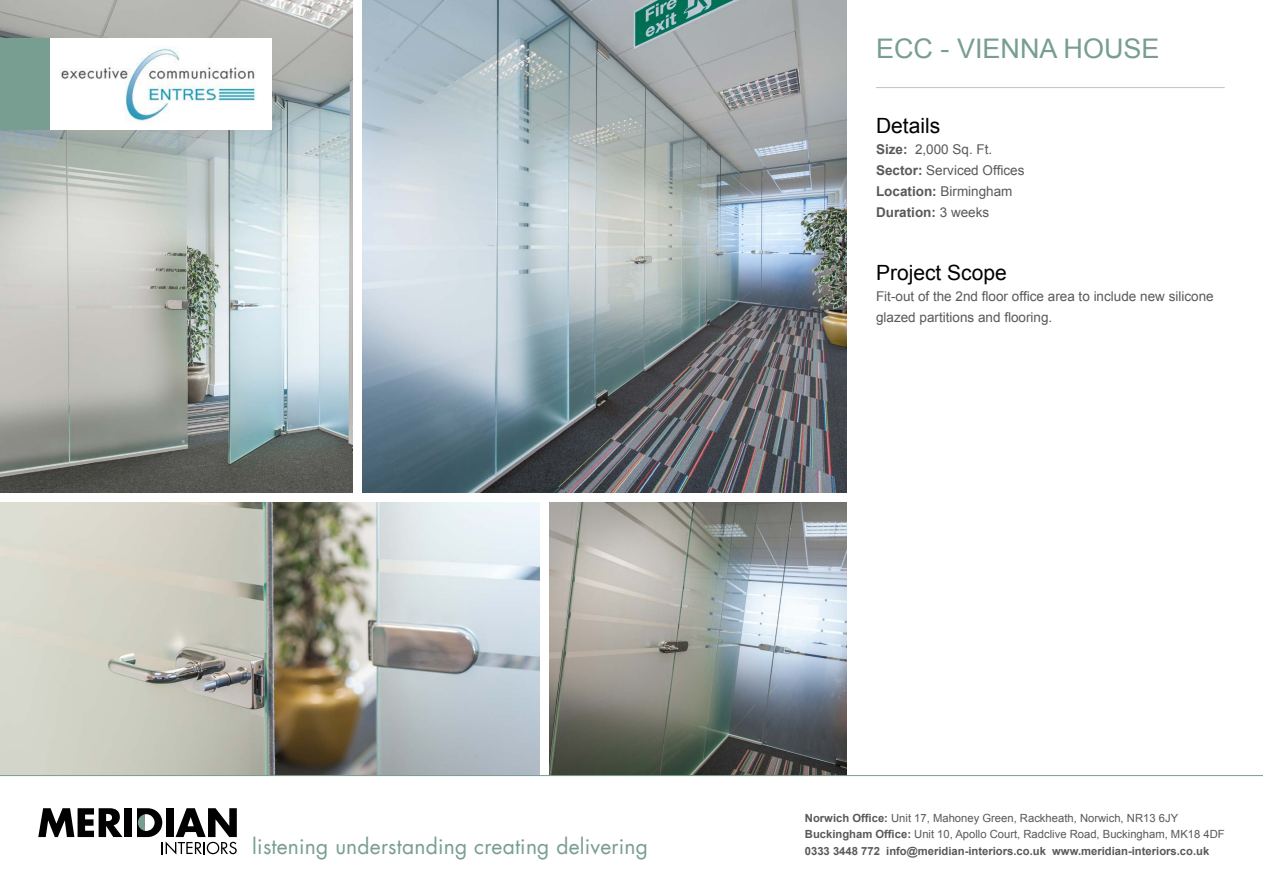
<style>
.page{position:relative;width:1263px;height:893px;background:#fff}
.page>*{position:absolute;margin:0;border:0;box-sizing:border-box;transform-origin:0 0}
.t1{font:27px "Arial";color:#789e91}
.t2{font:21px "Futura LT";letter-spacing:.01em;color:#789e91}
.t3{font:21px "Arial";color:#000}
.t4{font:13.5px/21px "Arial";color:#58595b}
.t5{font:11.25px/16.5px "Arial";color:#58595b}
.t6{font:700 11.25px "Arial";color:#58595b}
.s1{font-weight:700}
</style>
<div class="page">
<img style="left:0;top:0;width:353px;height:493px">
<img style="left:362px;top:0;width:484px;height:493px">
<svg style="left:0;top:502px;width:540px;height:273px;background:#bcbcb2"></svg>
<svg style="left:549px;top:502px;width:297px;height:273px;background:#919492"></svg>
<svg style="left:0;top:775px;width:1263px;height:80px"></svg>
<div style="left:0;top:38px;width:50px;height:92px;background:#789e91"></div>
<div style="left:50px;top:38px;width:222px;height:92px;background:#fff"></div>
<img style="left:61px;top:48px;width:195px;height:74px">
<svg style="left:38px;top:808px;width:85px;height:29px"></svg>
<div style="left:125px;top:808px;width:7px;height:29px;background:#000"></div>
<svg style="left:137px;top:808px;width:100px;height:46px"></svg>
<hr style="left:876px;top:87px;width:349px;height:1px;background:#c0c2c4">
<h1 class="t1" style="left:876px;top:31px;width:285px">ECC - VIENNA HOUSE</h1>
<h2 class="t3" style="left:876px;top:111px;width:66px">Details</h2>
<p class="t4" style="left:876px;top:138px;width:150px"><span class="s1">Size:</span> 2,000 Sq. Ft.<br><span class="s1">Sector:</span> Serviced Offices<br><span class="s1">Location:</span> Birmingham<br><span class="s1">Duration:</span> 3 weeks</p>
<h2 class="t3" style="left:876px;top:258px;width:132px">Project Scope</h2>
<p class="t4" style="left:876px;top:285px;width:339px">Fit-out of the 2nd floor office area to include new silicone glazed partitions and flooring.</p>
<p class="t5" style="left:805px;top:810px;width:421px"><span class="s1">Norwich Office:</span> Unit 17, Mahoney Green, Rackheath, Norwich, NR13 6JY<br><span class="s1">Buckingham Office:</span> Unit 10, Apollo Court, Radclive Road, Buckingham, MK18 4DF</p>
<h2 class="t2" style="left:252px;top:833px;width:397px">listening understanding creating delivering</h2>
<p class="t6" style="left:805px;top:843px;width:406px">0333 3448 772 info@meridian-interiors.co.uk www.meridian-interiors.co.uk</p>
</div>
